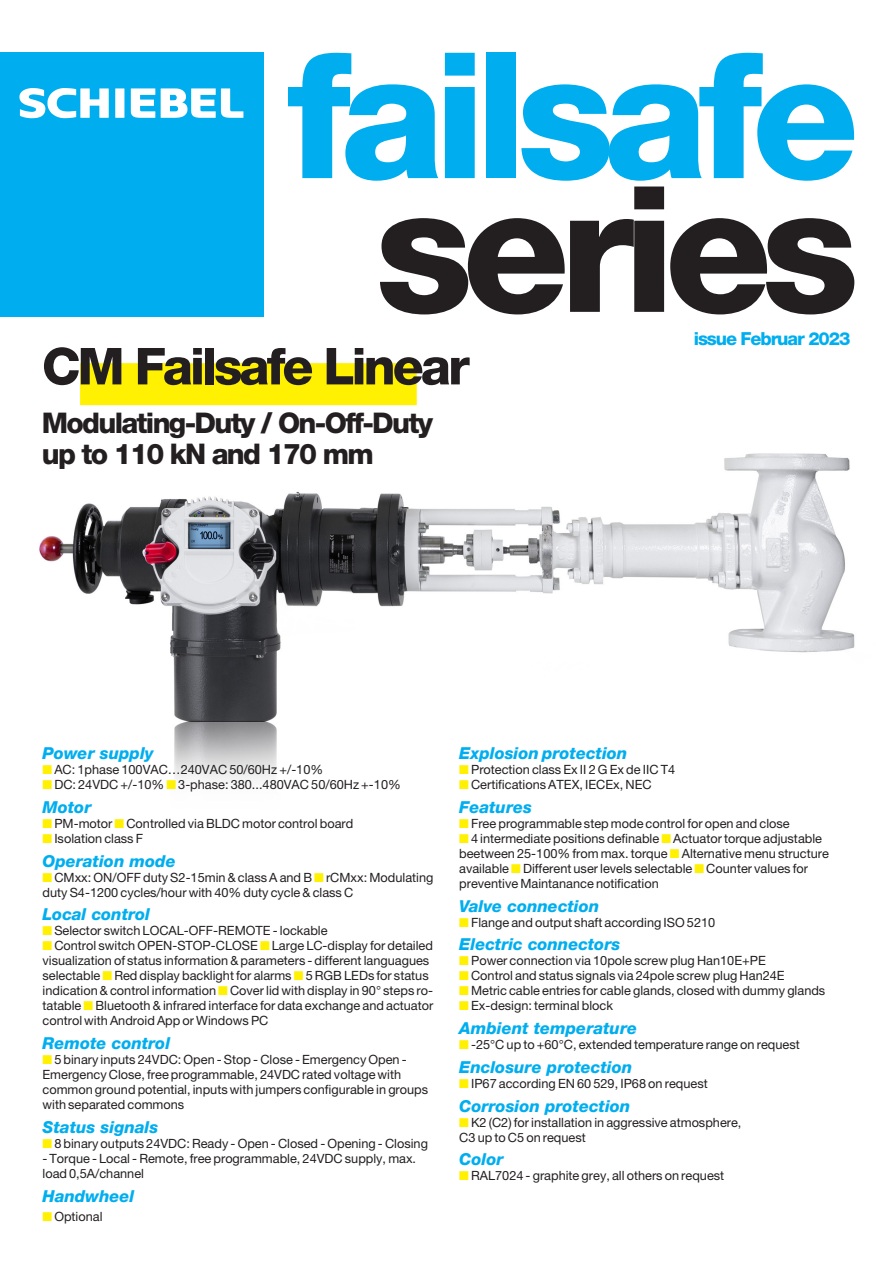
<style>
.page{position:relative;width:893px;height:1263px;background:#fff}
.page>*{position:absolute;margin:0;border:0;box-sizing:border-box;transform-origin:0 0}
.t1{font:800 175.5px "Helvetica Neue LT Pro";letter-spacing:-.06em;color:#00aeef}
.t2{font:800 175.5px "Helvetica Neue LT Pro";letter-spacing:-.06em;color:#231f20}
.t3{font:800 51px "Helvetica Neue LT Pro";letter-spacing:-.06em;color:#231f20}
.t4{font:800 28.5px/31.5px "Helvetica Neue LT Pro";letter-spacing:-.06em;color:#231f20}
.t5{font:800 18px "Helvetica Neue LT Pro";letter-spacing:-.06em;color:#00aeef}
.t6{font:italic 800 16.5px "Helvetica Neue LT Pro";color:#00aeef}
.t7{font:12.75px/15px "Helvetica Neue LT Pro";color:#231f20}
.s1{color:#fff101}
</style>
<div class="page">
<img style="left:39px;top:453px;width:816px;height:327px">
<div style="left:80px;top:363px;width:337px;height:42px;background:#fff101"></div>
<div style="left:0;top:52px;width:264px;height:264px;background:#00aeef"></div>
<svg style="left:131px;top:88px;width:24px;height:30px"></svg>
<svg style="left:19px;top:88px;width:90px;height:30px"></svg>
<svg style="left:161px;top:88px;width:82px;height:30px"></svg>
<svg style="left:115px;top:88px;width:9px;height:30px"></svg>
<h1 class="t1" style="left:286px;top:11px;width:575px">failsafe</h1>
<h1 class="t2" style="left:375px;top:145px;width:485px">series</h1>
<h3 class="t5" style="left:694px;top:327px;width:158px">issue Februar 2023</h3>
<h2 class="t3" style="left:42px;top:336px;width:429px">CM Failsafe Linear</h2>
<h3 class="t4" style="left:42px;top:407px;width:393px">Modulating-Duty / On-Off-Duty up to 110 kN and 170 mm</h3>
<p class="t6" style="left:43px;top:743px;width:113px">Power supply</p>
<p class="t7" style="left:43px;top:762px;width:282px"><span class="s1">■</span> AC: 1phase 100VAC…240VAC 50/60Hz +/-10%</p>
<p class="t7" style="left:43px;top:777px;width:360px"><span class="s1">■</span> DC: 24VDC +/-10% <span class="s1">■</span> 3-phase: 380...480VAC 50/60Hz +-10%</p>
<p class="t6" style="left:43px;top:797px;width:50px">Motor</p>
<p class="t7" style="left:43px;top:816px;width:312px"><span class="s1">■</span> PM-motor <span class="s1">■</span> Controlled via BLDC motor control board</p>
<p class="t7" style="left:43px;top:831px;width:102px"><span class="s1">■</span> Isolation class F</p>
<p class="t6" style="left:43px;top:851px;width:135px">Operation mode</p>
<p class="t7" style="left:43px;top:869px;width:392px"><span class="s1">■</span> CMxx: ON/OFF duty S2-15min &amp; class A and B <span class="s1">■</span> rCMxx: Modulating duty S4-1200 cycles/hour with 40% duty cycle &amp; class C</p>
<p class="t6" style="left:43px;top:905px;width:109px">Local control</p>
<p class="t7" style="left:43px;top:923px;width:287px"><span class="s1">■</span> Selector switch LOCAL-OFF-REMOTE - lockable</p>
<p class="t7" style="left:43px;top:938px;width:392px"><span class="s1">■</span> Control switch OPEN-STOP-CLOSE <span class="s1">■</span> Large LC-display for detailed visualization of status information &amp; parameters - different languagues selectable <span class="s1">■</span> Red display backlight for alarms <span class="s1">■</span> 5 RGB LEDs for status indication &amp; control information <span class="s1">■</span> Cover lid with display in 90° steps ro&shy;tatable <span class="s1">■</span> Bluetooth &amp; infrared interface for data exchange and actuator control with Android App or Windows PC</p>
<p class="t6" style="left:43px;top:1033px;width:129px">Remote control</p>
<p class="t7" style="left:43px;top:1052px;width:387px"><span class="s1">■</span> 5 binary inputs 24VDC: Open - Stop - Close - Emergency Open - Emergency Close, free programmable, 24VDC rated voltage with common ground potential, inputs with jumpers configurable in groups with separated commons</p>
<p class="t6" style="left:43px;top:1117px;width:117px">Status signals</p>
<p class="t7" style="left:43px;top:1136px;width:387px"><span class="s1">■</span> 8 binary outputs 24VDC: Ready - Open - Closed - Opening - Closing</p>
<p class="t7" style="left:43px;top:1151px;width:375px">- Torque - Local - Remote, free programmable, 24VDC supply, max. load 0,5A/channel</p>
<p class="t6" style="left:43px;top:1186px;width:93px">Handwheel</p>
<p class="t7" style="left:43px;top:1209px;width:62px"><span class="s1">■</span> Optional</p>
<p class="t6" style="left:459px;top:743px;width:170px">Explosion protection</p>
<p class="t7" style="left:459px;top:762px;width:217px"><span class="s1">■</span> Protection class Ex II 2 G Ex de IIC T4</p>
<p class="t7" style="left:459px;top:777px;width:194px"><span class="s1">■</span> Certifications ATEX, IECEx, NEC</p>
<p class="t6" style="left:459px;top:797px;width:74px">Features</p>
<p class="t7" style="left:459px;top:816px;width:332px"><span class="s1">■</span> Free programmable step mode control for open and close</p>
<p class="t7" style="left:459px;top:831px;width:371px"><span class="s1">■</span> 4 intermediate positions definable <span class="s1">■</span> Actuator torque adjustable beetween 25-100% from max. torque <span class="s1">■</span> Alternative menu structure available <span class="s1">■</span> Different user levels selectable <span class="s1">■</span> Counter values for preventive Maintanance notification</p>
<p class="t6" style="left:459px;top:896px;width:142px">Valve connection</p>
<p class="t7" style="left:459px;top:914px;width:258px"><span class="s1">■</span> Flange and output shaft according ISO 5210</p>
<p class="t6" style="left:459px;top:935px;width:163px">Electric connectors</p>
<p class="t7" style="left:459px;top:953px;width:308px"><span class="s1">■</span> Power connection via 10pole screw plug Han10E+PE</p>
<p class="t7" style="left:459px;top:968px;width:327px"><span class="s1">■</span> Control and status signals via 24pole screw plug Han24E</p>
<p class="t7" style="left:459px;top:983px;width:368px"><span class="s1">■</span> Metric cable entries for cable glands, closed with dummy glands</p>
<p class="t7" style="left:459px;top:998px;width:155px"><span class="s1">■</span> Ex-design: terminal block</p>
<p class="t6" style="left:459px;top:1018px;width:179px">Ambient temperature</p>
<p class="t7" style="left:459px;top:1037px;width:342px"><span class="s1">■</span> -25°C up to +60°C, extended temperature range on request</p>
<p class="t6" style="left:459px;top:1057px;width:174px">Enclosure protection</p>
<p class="t7" style="left:459px;top:1076px;width:250px"><span class="s1">■</span> IP67 according EN 60 529, IP68 on request</p>
<p class="t6" style="left:459px;top:1096px;width:173px">Corrosion protection</p>
<p class="t7" style="left:459px;top:1114px;width:284px"><span class="s1">■</span> K2 (C2) for installation in aggressive atmosphere,<br>C3 up to C5 on request</p>
<p class="t6" style="left:459px;top:1150px;width:46px">Color</p>
<p class="t7" style="left:459px;top:1168px;width:267px"><span class="s1">■</span> RAL7024 - graphite grey, all others on request</p>
</div>
